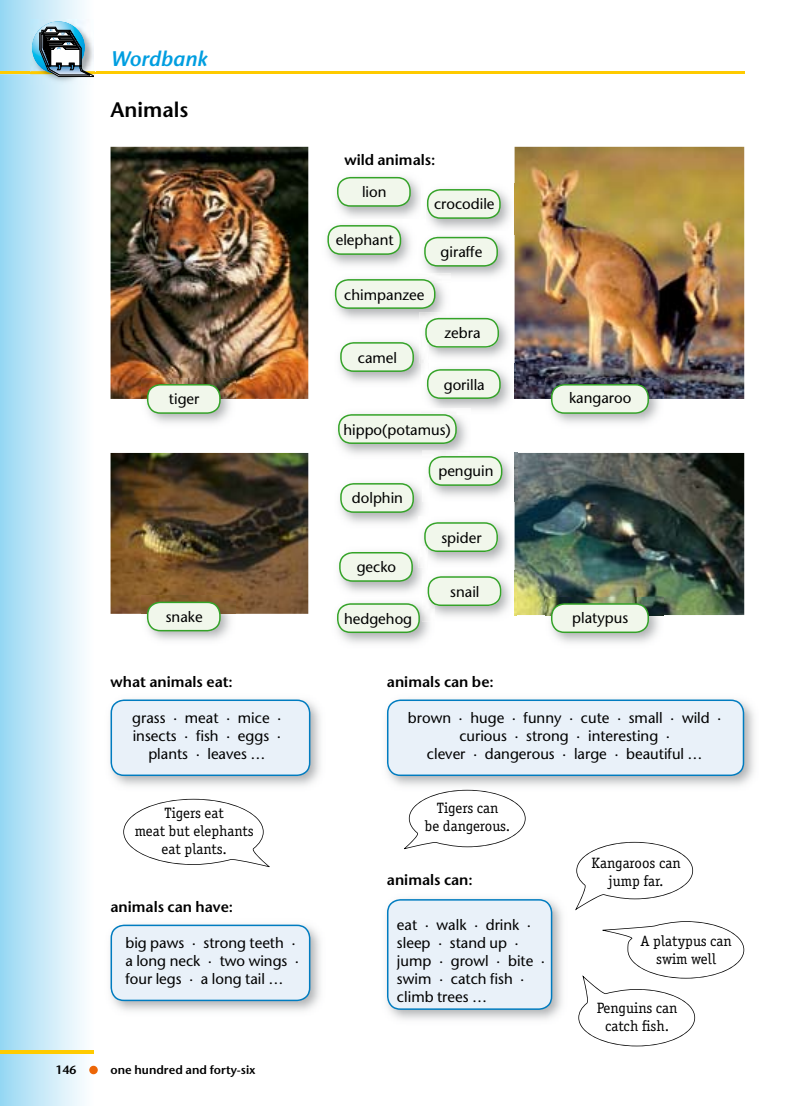
<style>
.page{position:relative;width:808px;height:1106px;background:#fff}
.page>*{position:absolute;margin:0;border:0;box-sizing:border-box;transform-origin:0 0}
.t1{font:italic 600 21px "Stone Sans Std";color:#009ee0}
.t2{font:600 21px "Stone Sans Std";color:#000}
.t3{font:500 15px/18px "Stone Sans Std";color:#000;text-align:center}
.t4{font:15px/18px "Officina Serif Std";color:#000;text-align:center}
.t5{font:600 15px "Stone Sans Std";color:#000}
.t6{font:600 12px "Stone Sans Std";color:#000}
</style>
<div class="page">
<svg style="left:0;top:0;width:94px;height:1105px"></svg>
<hr style="left:0;top:71px;width:744px;height:3px;background:#ffcb00">
<hr style="left:0;top:1050px;width:94px;height:3px;background:#ffcb00">
<svg style="left:89px;top:1065px;width:9px;height:9px"></svg>
<img style="left:30px;top:20px;width:64px;height:65px">
<svg style="left:32px;top:21px;width:53px;height:53px"></svg>
<svg style="left:39px;top:27px;width:56px;height:58px"></svg>
<img style="left:386px;top:702px;width:368px;height:84px">
<div style="left:387px;top:699px;width:357px;height:77px;background:#e9f1f9"></div>
<img style="left:110px;top:702px;width:211px;height:84px">
<svg style="left:111px;top:699px;width:199px;height:77px;background:#ddebf6"></svg>
<img style="left:514px;top:147px;width:230px;height:252px">
<img style="left:111px;top:147px;width:197px;height:252px">
<img style="left:514px;top:453px;width:230px;height:162px">
<img style="left:141px;top:378px;width:94px;height:45px">
<svg style="left:147px;top:384px;width:74px;height:30px;background:#d4e4cb"></svg>
<img style="left:545px;top:597px;width:118px;height:46px">
<svg style="left:551px;top:603px;width:98px;height:30px;background:#d5e7ce"></svg>
<img style="left:545px;top:378px;width:118px;height:45px">
<svg style="left:551px;top:384px;width:98px;height:30px;background:#d5e7cf"></svg>
<img style="left:111px;top:453px;width:197px;height:161px">
<img style="left:110px;top:927px;width:211px;height:84px">
<svg style="left:111px;top:924px;width:199px;height:77px;background:#deebf6"></svg>
<img style="left:386px;top:898px;width:176px;height:122px">
<div style="left:387px;top:899px;width:165px;height:110px;background:#e9f1f9"></div>
<img style="left:141px;top:596px;width:94px;height:45px">
<svg style="left:147px;top:601px;width:74px;height:30px;background:#d4e3ca"></svg>
<svg style="left:337px;top:177px;width:74px;height:30px;background:#d8ead2"></svg>
<svg style="left:427px;top:189px;width:74px;height:30px;background:#d8ebd2"></svg>
<img style="left:329px;top:224px;width:82px;height:42px">
<svg style="left:327px;top:225px;width:74px;height:30px;background:#d8ebd2"></svg>
<img style="left:426px;top:236px;width:82px;height:41px">
<svg style="left:424px;top:237px;width:74px;height:29px;background:#dbecd5"></svg>
<img style="left:334px;top:278px;width:111px;height:42px">
<img style="left:418px;top:273px;width:32px;height:9px">
<svg style="left:335px;top:279px;width:100px;height:30px;background:#daecd4"></svg>
<img style="left:429px;top:317px;width:80px;height:41px">
<img style="left:419px;top:312px;width:31px;height:8px">
<svg style="left:425px;top:318px;width:74px;height:29px;background:#dcedd5"></svg>
<svg style="left:340px;top:342px;width:74px;height:30px;background:#d8ebd2"></svg>
<img style="left:514px;top:363px;width:1px;height:36px">
<svg style="left:427px;top:369px;width:74px;height:30px;background:#d8ebd2"></svg>
<svg style="left:338px;top:414px;width:119px;height:30px;background:#daecd4"></svg>
<img style="left:471px;top:452px;width:46px;height:42px">
<img style="left:514px;top:453px;width:3px;height:48px">
<img style="left:514px;top:570px;width:2px;height:45px">
<svg style="left:337px;top:456px;width:165px;height:177px"></svg>
<svg style="left:123px;top:798px;width:146px;height:69px"></svg>
<svg style="left:404px;top:789px;width:121px;height:60px"></svg>
<svg style="left:575px;top:841px;width:118px;height:69px"></svg>
<svg style="left:578px;top:921px;width:166px;height:125px"></svg>
<h1 class="t1" style="left:111px;top:46px;width:98px">Wordbank</h1>
<h1 class="t2" style="left:111px;top:97px;width:79px">Animals</h1>
<p class="t3" style="left:169px;top:390px;width:32px">tiger</p>
<p class="t3" style="left:166px;top:608px;width:38px">snake</p>
<p class="t5" style="left:344px;top:150px;width:93px">wild animals:</p>
<p class="t3" style="left:362px;top:183px;width:26px">lion</p>
<p class="t3" style="left:336px;top:231px;width:59px">elephant</p>
<p class="t3" style="left:434px;top:195px;width:62px">crocodile</p>
<p class="t3" style="left:441px;top:243px;width:43px">giraffe</p>
<p class="t3" style="left:344px;top:285px;width:82px">chimpanzee</p>
<p class="t3" style="left:358px;top:348px;width:41px">camel</p>
<p class="t3" style="left:444px;top:324px;width:37px">zebra</p>
<p class="t3" style="left:444px;top:375px;width:42px">gorilla</p>
<p class="t3" style="left:343px;top:420px;width:109px">hippo(potamus)</p>
<p class="t3" style="left:438px;top:462px;width:57px">penguin</p>
<p class="t3" style="left:352px;top:489px;width:53px">dolphin</p>
<p class="t3" style="left:441px;top:528px;width:42px">spider</p>
<p class="t3" style="left:357px;top:558px;width:41px">gecko</p>
<p class="t3" style="left:450px;top:582px;width:31px">snail</p>
<p class="t3" style="left:344px;top:609px;width:70px">hedgehog</p>
<p class="t5" style="left:111px;top:672px;width:124px">what animals eat:</p>
<p class="t5" style="left:387px;top:672px;width:108px">animals can be:</p>
<p class="t3" style="left:569px;top:389px;width:64px">kangaroo</p>
<p class="t3" style="left:572px;top:608px;width:57px">platypus</p>
<p class="t3" style="left:132px;top:709px;width:151px">grass · meat · mice · insects · fish · eggs · plants · leaves …</p>
<p class="t3" style="left:408px;top:709px;width:315px">brown · huge · funny · cute · small · wild · curious · strong · interesting ·<br>clever · dangerous · large · beautiful …</p>
<p class="t4" style="left:135px;top:804px;width:120px">Tigers eat<br>meat but elephants eat plants.</p>
<p class="t4" style="left:425px;top:799px;width:87px">Tigers can<br>be dangerous.</p>
<p class="t5" style="left:111px;top:897px;width:124px">animals can have:</p>
<p class="t3" style="left:125px;top:934px;width:175px;text-align:left">big paws · strong teeth · a long neck · two wings · four legs · a long tail …</p>
<p class="t6" style="left:56px;top:1062px;width:22px">146</p>
<p class="t6" style="left:111px;top:1062px;width:147px">one hundred and forty-six</p>
<p class="t5" style="left:387px;top:870px;width:87px">animals can:</p>
<p class="t3" style="left:397px;top:916px;width:150px;text-align:left">eat · walk · drink · sleep · stand up · jump · growl · bite · swim · catch fish · climb trees …</p>
<p class="t4" style="left:591px;top:853px;width:91px">Kangaroos can jump far.</p>
<p class="t4" style="left:640px;top:931px;width:93px">A platypus can swim well</p>
<p class="t4" style="left:597px;top:999px;width:82px">Penguins can catch fish.</p>
</div>
